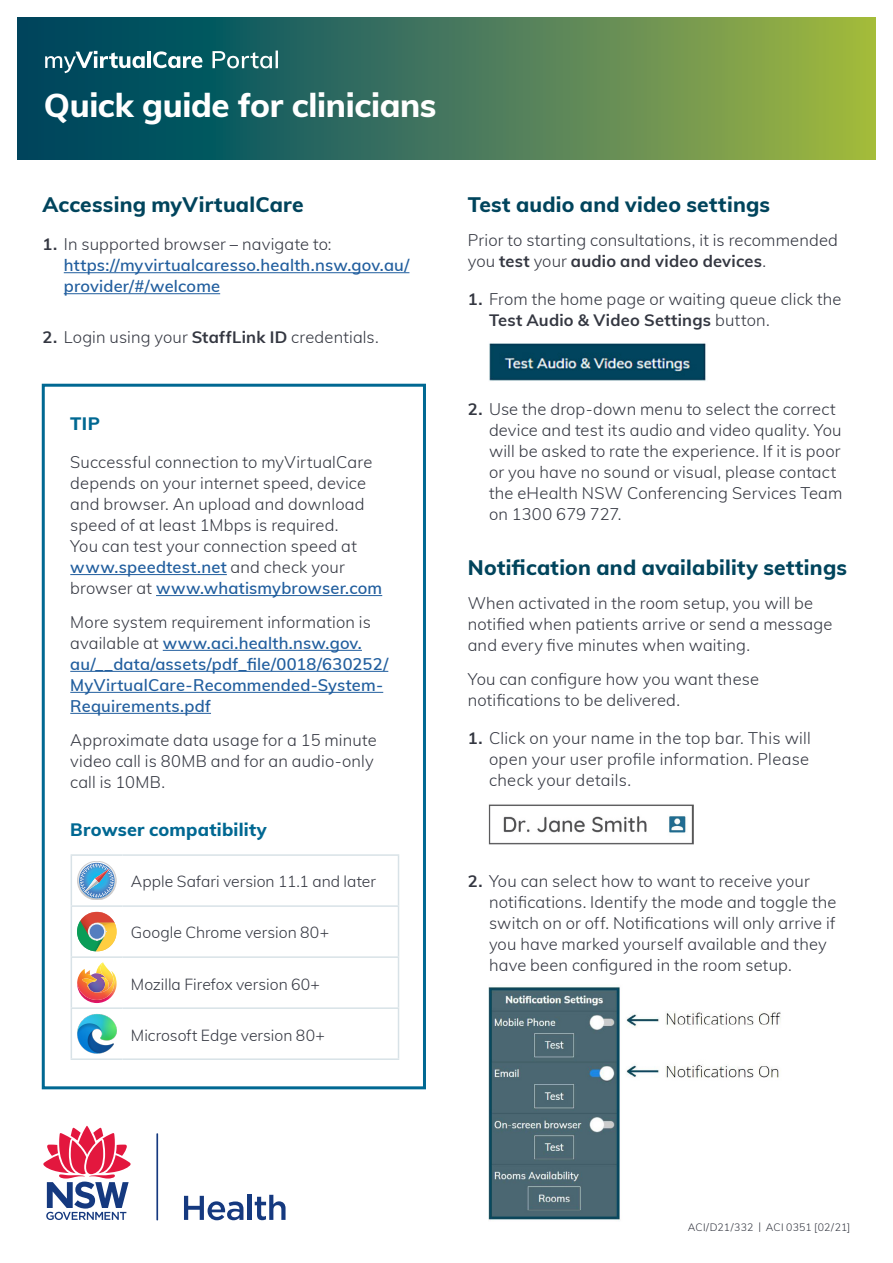
<style>
.page{position:relative;width:893px;height:1263px;background:#fff}
.page>*{position:absolute;margin:0;border:0;box-sizing:border-box;transform-origin:0 0}
.t1{font:800 33px "Muli";letter-spacing:-.01em;color:#fff}
.t2{font:800 21px "Muli";letter-spacing:.01em;color:#00445c}
.t3{font:800 18px "Muli";letter-spacing:.015em;color:#006892}
.t4{font:300 16.5px/21px "Muli";letter-spacing:.01em;color:#343741}
.t5{font:600 16.5px/21px "Muli";letter-spacing:.01em;color:#215e9e}
.t6{font:300 15.75px "Muli";color:#343741}
.t7{font:300 10.5px "Muli";letter-spacing:.015em;color:#343741}
.s1{font-weight:700;color:#343741}
.s2{font-weight:300;color:#343741}
.s3{font-weight:700}
.s4{font-weight:600;color:#215e9e}
</style>
<div class="page">
<hr style="left:64px;top:272px;width:345px;height:1px;background:#215e9e">
<hr style="left:64px;top:293px;width:156px;height:1px;background:#215e9e">
<img style="left:489px;top:343px;width:217px;height:38px">
<img style="left:489px;top:804px;width:205px;height:40px">
<img style="left:489px;top:986px;width:292px;height:234px">
<hr style="left:156px;top:1133px;width:2px;height:87px;background:#15397f">
<svg style="left:184px;top:1196px;width:59px;height:24px"></svg>
<hr style="left:248px;top:1195px;width:4px;height:25px;background:#15397f">
<svg style="left:255px;top:1195px;width:31px;height:25px"></svg>
<svg style="left:43px;top:1125px;width:88px;height:95px"></svg>
<svg style="left:17px;top:17px;width:859px;height:142px;background:#467a57"></svg>
<hr style="left:70px;top:574px;width:157px;height:1px;background:#215e9e">
<hr style="left:156px;top:595px;width:226px;height:1px;background:#215e9e">
<hr style="left:163px;top:650px;width:199px;height:1px;background:#215e9e">
<hr style="left:70px;top:671px;width:318px;height:1px;background:#215e9e">
<hr style="left:70px;top:692px;width:313px;height:1px;background:#215e9e">
<hr style="left:70px;top:713px;width:141px;height:1px;background:#215e9e">
<div style="left:42px;top:384px;width:384px;height:705px;border:3px solid #006892"></div>
<hr style="left:71px;top:854px;width:51px;height:2px;background:#d8e2e7">
<hr style="left:71px;top:856px;width:1px;height:49px;background:#d8e2e7">
<hr style="left:122px;top:854px;width:277px;height:2px;background:#d8e2e7">
<hr style="left:398px;top:856px;width:1px;height:49px;background:#d8e2e7">
<hr style="left:71px;top:905px;width:51px;height:2px;background:#d8e2e7">
<hr style="left:71px;top:907px;width:1px;height:49px;background:#d8e2e7">
<hr style="left:122px;top:905px;width:277px;height:2px;background:#d8e2e7">
<hr style="left:398px;top:907px;width:1px;height:49px;background:#d8e2e7">
<hr style="left:71px;top:956px;width:51px;height:2px;background:#d8e2e7">
<hr style="left:71px;top:958px;width:1px;height:49px;background:#d8e2e7">
<hr style="left:122px;top:956px;width:277px;height:2px;background:#d8e2e7">
<hr style="left:398px;top:958px;width:1px;height:49px;background:#d8e2e7">
<hr style="left:71px;top:1007px;width:51px;height:2px;background:#d8e2e7">
<hr style="left:71px;top:1009px;width:1px;height:49px;background:#d8e2e7">
<hr style="left:122px;top:1007px;width:277px;height:2px;background:#d8e2e7">
<hr style="left:398px;top:1009px;width:1px;height:49px;background:#d8e2e7">
<hr style="left:71px;top:1058px;width:51px;height:2px;background:#d8e2e7">
<hr style="left:122px;top:1058px;width:277px;height:2px;background:#d8e2e7">
<svg style="left:78px;top:861px;width:38px;height:39px"></svg>
<svg style="left:77px;top:912px;width:40px;height:40px"></svg>
<img style="left:86px;top:1000px;width:21px;height:3px">
<img style="left:79px;top:992px;width:36px;height:8px">
<svg style="left:77px;top:968px;width:40px;height:24px"></svg>
<img style="left:98px;top:962px;width:16px;height:27px">
<img style="left:93px;top:977px;width:17px;height:16px">
<img style="left:82px;top:978px;width:15px;height:13px">
<img style="left:77px;top:1014px;width:40px;height:40px">
<svg style="left:45px;top:51px;width:100px;height:22px"></svg>
<hr style="left:147px;top:51px;width:4px;height:17px;background:#fff">
<svg style="left:153px;top:51px;width:49px;height:17px"></svg>
<svg style="left:212px;top:51px;width:66px;height:17px"></svg>
<h1 class="t1" style="left:44px;top:81px;width:394px">Quick guide for clinicians</h1>
<p class="t2" style="left:43px;top:190px;width:263px">Accessing myVirtualCare</p>
<p class="t5" style="left:64px;top:233px;width:347px;text-indent:-21px"><span class="s1">1.</span> <span class="s2">In supported browser – navigate to: </span>https://myvirtualcaresso.health.nsw.gov.au/ provider/#/welcome</p>
<p class="t4" style="left:43px;top:326px;width:338px"><span class="s3">2.</span> Login using your <span class="s3">StaffLink ID</span> credentials.</p>
<p class="t3" style="left:70px;top:411px;width:31px">TIP</p>
<p class="t4" style="left:70px;top:451px;width:313px">Successful connection to myVirtualCare depends on your internet speed, device and browser. An upload and download speed of at least 1Mbps is required.<br>You can test your connection speed at <span class="s4">www.speedtest.net</span> and check your browser at <span class="s4">www.whatismybrowser.com</span></p>
<p class="t5" style="left:70px;top:611px;width:319px"><span class="s2">More system requirement information is available at</span> www.aci.health.nsw.gov. au/__data/assets/pdf_file/0018/630252/ MyVirtualCare-Recommended-System-Requirements.pdf</p>
<p class="t4" style="left:70px;top:729px;width:308px">Approximate data usage for a 15 minute video call is 80MB and for an audio-only call is 10MB.</p>
<p class="t3" style="left:70px;top:816px;width:198px">Browser compatibility</p>
<p class="t6" style="left:131px;top:870px;width:247px">Apple Safari version 11.1 and later</p>
<p class="t6" style="left:131px;top:921px;width:200px">Google Chrome version 80+</p>
<p class="t6" style="left:131px;top:972px;width:191px">Mozilla Firefox version 60+</p>
<p class="t6" style="left:131px;top:1023px;width:195px">Microsoft Edge version 80+</p>
<p class="t2" style="left:468px;top:190px;width:304px">Test audio and video settings</p>
<p class="t4" style="left:468px;top:229px;width:372px">Prior to starting consultations, it is recommended you <span class="s3">test</span> your <span class="s3">audio and video devices</span>.</p>
<p class="t4" style="left:489px;top:288px;width:354px;text-indent:-21px"><span class="s3">1.</span> From the home page or waiting queue click the<br><span class="s3">Test Audio &amp; Video Settings</span> button.</p>
<p class="t4" style="left:489px;top:398px;width:355px;text-indent:-21px"><span class="s3">2.</span> Use the drop-down menu to select the correct device and test its audio and video quality. You will be asked to rate the experience. If it is poor or you have no sound or visual, please contact the eHealth NSW Conferencing Services Team on 1300 679 727.</p>
<p class="t2" style="left:468px;top:552px;width:381px">Notification and availability settings</p>
<p class="t4" style="left:468px;top:592px;width:366px">When activated in the room setup, you will be notified when patients arrive or send a message and every five minutes when waiting.</p>
<p class="t4" style="left:468px;top:668px;width:293px">You can configure how you want these notifications to be delivered.</p>
<p class="t4" style="left:489px;top:727px;width:324px;text-align:justify;text-indent:-21px"><span class="s3">1.</span> Click on your name in the top bar. This will open your user profile information. Please check your details.</p>
<p class="t4" style="left:489px;top:870px;width:349px;text-indent:-21px"><span class="s3">2.</span> You can select how to want to receive your notifications. Identify the mode and toggle the switch on or off. Notifications will only arrive if you have marked yourself available and they have been configured in the room setup.</p>
<p class="t7" style="left:688px;top:1219px;width:164px">ACI/D21/332 | ACI 0351 [02/21]</p>
</div>
